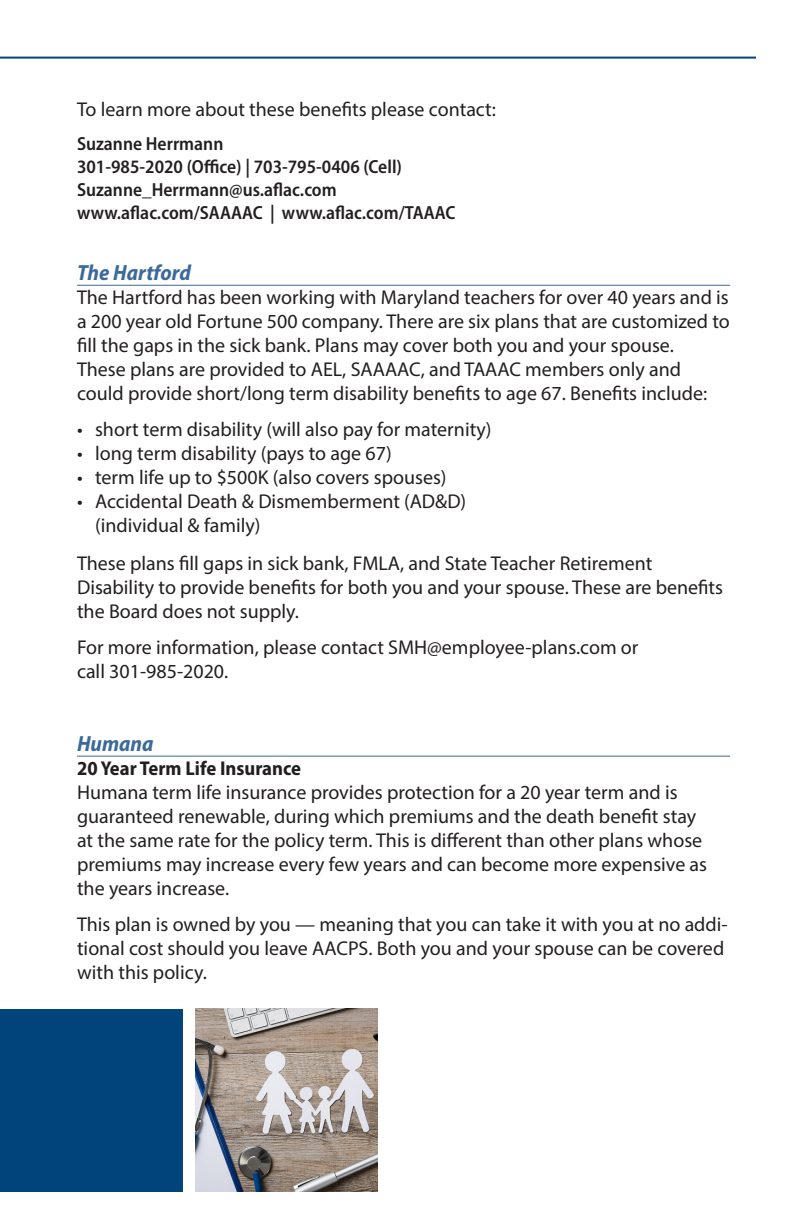
<style>
.page{position:relative;width:792px;height:1224px;background:#fff}
.page>*{position:absolute;margin:0;border:0;box-sizing:border-box;transform-origin:0 0}
.subheader_3{font:italic 700 semi-condensed 22px "Myriad Pro";color:#3b699b}
.text{font:20px/24px "Myriad Pro";color:#231f20}
.bullets{font:20px/24px "Myriad Pro";color:#231f20}
.subheader_4{font:700 semi-condensed 20px "Myriad Pro";color:#231f20}
.contact_info{font:600 semi-condensed 19px "Myriad Pro";color:#231f20}
</style>
<div class="page">
<hr style="left:0;top:57px;width:756px;height:2px;background:#00447b">
<hr style="left:77px;top:285px;width:653px;height:1px;background:#3b699b">
<hr style="left:77px;top:756px;width:653px;height:1px;background:#3b699b">
<img style="left:196px;top:1009px;width:182px;height:182px">
<div style="left:0;top:1009px;width:182px;height:182px;background:#00447b"></div>
<p class="text" style="left:77px;top:97px;width:420px">To learn more about these benefits please contact:</p>
<p class="contact_info" style="left:77px;top:133px;width:148px">Suzanne Herrmann</p>
<p class="contact_info" style="left:77px;top:156px;width:327px">301-985-2020 (Office) | 703-795-0406 (Cell)</p>
<p class="contact_info" style="left:77px;top:179px;width:261px">Suzanne_Herrmann@us.aflac.com</p>
<p class="contact_info" style="left:77px;top:202px;width:380px">www.aflac.com/SAAAAC | www.aflac.com/TAAAC</p>
<p class="subheader_3" style="left:77px;top:261px;width:115px">The Hartford</p>
<p class="text" style="left:77px;top:285px;width:654px">The Hartford has been working with Maryland teachers for over 40 years and is a 200 year old Fortune 500 company. There are six plans that are customized to fill the gaps in the sick bank. Plans may cover both you and your spouse.<br>These plans are provided to AEL, SAAAAC, and TAAAC members only and could provide short/long term disability benefits to age 67. Benefits include:</p>
<p class="bullets" style="left:77px;top:417px;width:416px">• short term disability (will also pay for maternity)</p>
<p class="bullets" style="left:77px;top:441px;width:316px">• long term disability (pays to age 67)</p>
<p class="bullets" style="left:77px;top:465px;width:371px">• term life up to $500K (also covers spouses)</p>
<p class="bullets" style="left:95px;top:489px;width:373px;text-indent:-18px">• Accidental Death &amp; Dismemberment (AD&amp;D) (individual &amp; family)</p>
<p class="text" style="left:77px;top:551px;width:648px">These plans fill gaps in sick bank, FMLA, and State Teacher Retirement<br>Disability to provide benefits for both you and your spouse. These are benefits the Board does not supply.</p>
<p class="text" style="left:77px;top:635px;width:563px">For more information, please contact SMH@employee-plans.com or call 301-985-2020.</p>
<p class="subheader_3" style="left:77px;top:732px;width:78px">Humana</p>
<p class="subheader_4" style="left:77px;top:757px;width:226px">20 Year Term Life Insurance</p>
<p class="text" style="left:77px;top:780px;width:632px">Humana term life insurance provides protection for a 20 year term and is guaranteed renewable, during which premiums and the death benefit stay at the same rate for the policy term. This is different than other plans whose premiums may increase every few years and can become more expensive as the years increase.</p>
<p class="text" style="left:77px;top:912px;width:652px">This plan is owned by you — meaning that you can take it with you at no addi&shy;tional cost should you leave AACPS. Both you and your spouse can be covered with this policy.</p>
</div>
